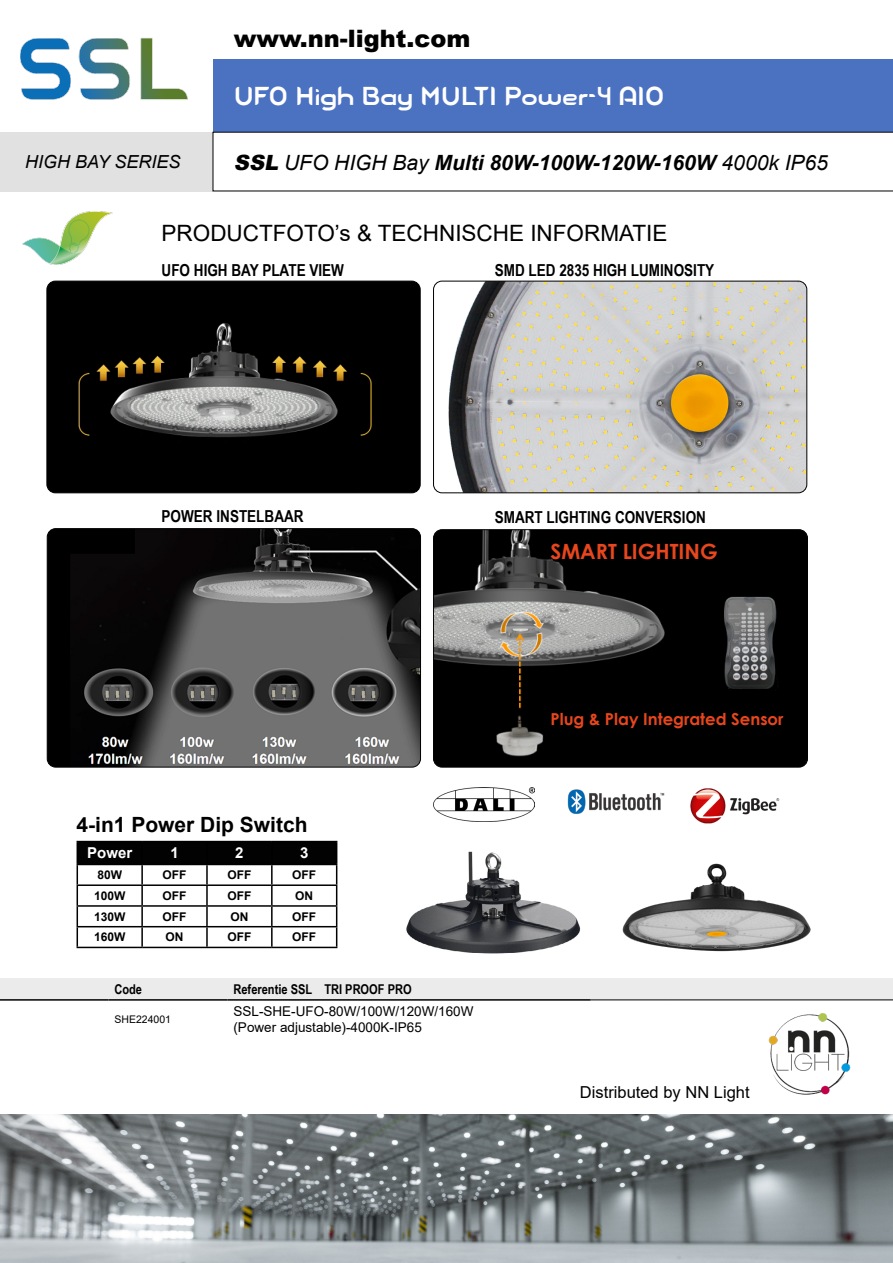
<style>
.page{position:relative;width:893px;height:1263px;background:#fff}
.page>*{position:absolute;margin:0;border:0;box-sizing:border-box;transform-origin:0 0}
.t1{font:27px "Blue";color:#fff}
.t2{font:900 24px "Arial";color:#000}
.t3{font:22.5px "Arial";color:#000}
.t4{font:italic 700 21px "Arial";color:#000}
.t5{font:700 21px "Arial";color:#000}
.t6{font:700 21px "Century Gothic";color:#e8461d}
.t7{font:italic 18px "Arial";color:#000}
.t8{font:700 16.5px "Arial Narrow";color:#000}
.t9{font:700 16.5px "Century Gothic";color:#e8461d}
.t10{font:16.5px "Arial";color:#000}
.t11{font:700 15px "Arial";color:#fff}
.t12{font:13.5px/16.2px "Arial";color:#000}
.t13{font:700 13.5px "Arial Narrow";color:#000}
.t14{font:700 12px "Arial";color:#000}
.t15{font:10.5px "Arial";color:#000}
.s1{font-weight:900}
.s2{font-weight:400}
</style>
<div class="page">
<div style="left:213px;top:60px;width:680px;height:72px;background:#4b71c1"></div>
<div style="left:0;top:132px;width:213px;height:59px;background:#e1e1e1"></div>
<svg style="left:213px;top:132px;width:680px;height:59px"></svg>
<img style="left:20px;top:38px;width:168px;height:62px">
<img style="left:22px;top:212px;width:90px;height:52px">
<div style="left:0;top:978px;width:893px;height:21px;background:#ebebeb"></div>
<hr style="left:0;top:999px;width:108px;height:2px;background:#000">
<hr style="left:108px;top:999px;width:119px;height:2px;background:#000">
<hr style="left:227px;top:999px;width:364px;height:2px;background:#000">
<hr style="left:591px;top:999px;width:78px;height:1px;background:#000">
<hr style="left:669px;top:999px;width:224px;height:1px;background:#000">
<img style="left:47px;top:281px;width:373px;height:212px">
<div style="left:46px;top:281px;width:375px;height:212px;border:1px solid #000;border-radius:9px"></div>
<img style="left:433px;top:281px;width:374px;height:212px">
<div style="left:433px;top:281px;width:374px;height:212px;border:1px solid #000;border-radius:9px"></div>
<img style="left:47px;top:529px;width:373px;height:238px">
<div style="left:47px;top:528px;width:374px;height:239px;border:1px solid #000;border-radius:9px"></div>
<img style="left:433px;top:530px;width:374px;height:237px">
<div style="left:433px;top:529px;width:375px;height:238px;border:1px solid #000;border-radius:9px"></div>
<img style="left:0;top:1114px;width:893px;height:149px">
<img style="left:769px;top:1013px;width:81px;height:82px">
<img style="left:716px;top:589px;width:67px;height:102px">
<img style="left:433px;top:787px;width:102px;height:34px">
<img style="left:567px;top:789px;width:98px;height:25px">
<img style="left:690px;top:788px;width:90px;height:36px">
<svg style="left:77px;top:841px;width:260px;height:106px"></svg>
<hr style="left:77px;top:947px;width:65px;height:1px;background:#000">
<hr style="left:142px;top:947px;width:65px;height:1px;background:#000">
<hr style="left:207px;top:947px;width:65px;height:1px;background:#000">
<hr style="left:272px;top:947px;width:65px;height:1px;background:#000">
<img style="left:406px;top:851px;width:175px;height:103px">
<img style="left:622px;top:863px;width:189px;height:89px">
<h2 class="t2" style="left:234px;top:21px;width:238px">www.nn-light.com</h2>
<h1 class="t1" style="left:234px;top:82px;width:432px">UFO High Bay MULTI Power-4 AIO</h1>
<p class="t7" style="left:25px;top:150px;width:157px">HIGH BAY SERIES</p>
<p class="t4" style="left:234px;top:149px;width:595px"><span class="s1">SSL</span> <span class="s2">UFO HIGH Bay</span> Multi 80W-100W-120W-160W <span class="s2">4000k IP65</span></p>
<h3 class="t3" style="left:162px;top:218px;width:507px">PRODUCTFOTO’s &amp; TECHNISCHE INFORMATIE</h3>
<p class="t8" style="left:162px;top:257px;width:184px">UFO HIGH BAY PLATE VIEW</p>
<p class="t8" style="left:495px;top:258px;width:221px">SMD LED 2835 HIGH LUMINOSITY</p>
<p class="t8" style="left:162px;top:504px;width:144px">POWER INSTELBAAR</p>
<p class="t8" style="left:495px;top:504px;width:213px">SMART LIGHTING CONVERSION</p>
<p class="t6" style="left:550px;top:535px;width:169px">SMART LIGHTING</p>
<p class="t5" style="left:77px;top:809px;width:233px">4-in1 Power Dip Switch</p>
<p class="t11" style="left:87px;top:843px;width:47px">Power</p>
<p class="t11" style="left:170px;top:843px;width:10px">1</p>
<p class="t11" style="left:235px;top:843px;width:10px">2</p>
<p class="t11" style="left:300px;top:843px;width:10px">3</p>
<p class="t14" style="left:97px;top:866px;width:26px">80W</p>
<p class="t14" style="left:163px;top:866px;width:25px">OFF</p>
<p class="t14" style="left:227px;top:866px;width:25px">OFF</p>
<p class="t14" style="left:292px;top:866px;width:25px">OFF</p>
<p class="t14" style="left:94px;top:887px;width:33px">100W</p>
<p class="t14" style="left:163px;top:887px;width:25px">OFF</p>
<p class="t14" style="left:227px;top:887px;width:25px">OFF</p>
<p class="t14" style="left:295px;top:887px;width:19px">ON</p>
<p class="t14" style="left:94px;top:908px;width:33px">130W</p>
<p class="t14" style="left:163px;top:908px;width:25px">OFF</p>
<p class="t14" style="left:230px;top:908px;width:19px">ON</p>
<p class="t14" style="left:292px;top:908px;width:25px">OFF</p>
<p class="t14" style="left:94px;top:929px;width:33px">160W</p>
<p class="t14" style="left:166px;top:929px;width:19px">ON</p>
<p class="t14" style="left:227px;top:929px;width:25px">OFF</p>
<p class="t14" style="left:292px;top:929px;width:25px">OFF</p>
<p class="t13" style="left:114px;top:979px;width:29px">Code</p>
<p class="t13" style="left:233px;top:979px;width:180px">Referentie SSL TRI PROOF PRO</p>
<p class="t15" style="left:114px;top:1012px;width:58px">SHE224001</p>
<p class="t12" style="left:233px;top:1003px;width:242px">SSL-SHE-UFO-80W/100W/120W/160W (Power adjustable)-4000K-IP65</p>
<p class="t9" style="left:550px;top:706px;width:234px">Plug &amp; Play Integrated Sensor</p>
<p class="t10" style="left:580px;top:1081px;width:171px">Distributed by NN Light</p>
</div>
